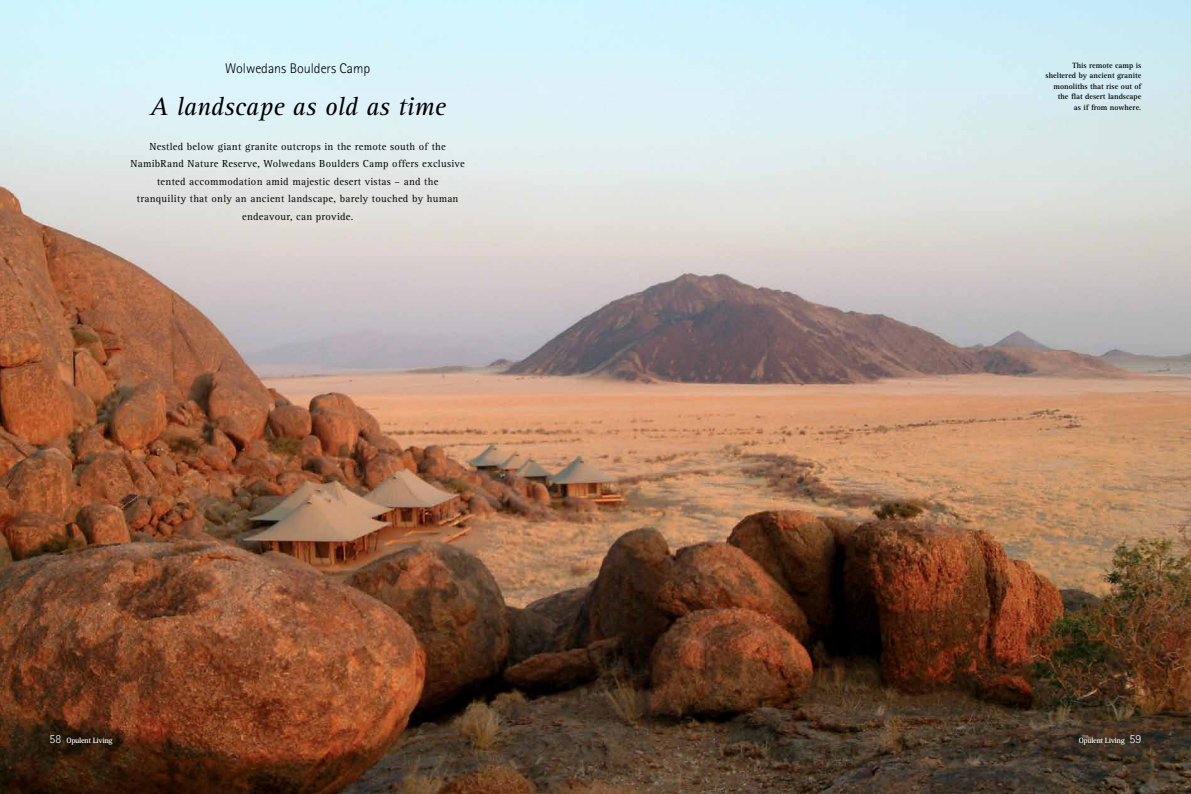
<style>
.page{position:relative;width:1191px;height:794px;background:#fff}
.page>*{position:absolute;margin:0;border:0;box-sizing:border-box;transform-origin:0 0}
.t1{font:italic 26.25px "Rotis Serif";color:#000}
.t2{font:300 14px "Rotis Sans Serif";color:#000}
.t3{font:10.5px/17.5px "Rotis Serif";letter-spacing:.025em;color:#000;text-align:center}
.t4{font:700 7.88px/10.5px "Rotis Serif";color:#000;text-align:right}
.t5{font:700 7.88px "Rotis Serif";letter-spacing:-.05em;color:#fff}
.s1{font-family:"Rotis Sans Serif";font-weight:300;font-size:12.25px}
</style>
<div class="page">
<img style="left:0;top:0;width:1190px;height:794px">
<h2 class="t2" style="left:225px;top:60px;width:146px">Wolwedans Boulders Camp</h2>
<h1 class="t1" style="left:150px;top:91px;width:298px">A landscape as old as time</h1>
<p class="t3" style="left:130px;top:138px;width:336px">Nestled below giant granite outcrops in the remote south of the NamibRand Nature Reserve, Wolwedans Boulders Camp offers exclusive tented accommodation amid majestic desert vistas – and the<br>tranquility that only an ancient landscape, barely touched by human endeavour, can provide.</p>
<p class="t5" style="left:50px;top:735px;width:64px"><span class="s1">58</span> Opulent Living</p>
<p class="t4" style="left:1045px;top:60px;width:97px">This remote camp is sheltered by ancient granite monoliths that rise out of the flat desert landscape<br>as if from nowhere.</p>
<p class="t5" style="left:1078px;top:735px;width:64px">Opulent Living <span class="s1">59</span></p>
</div>
